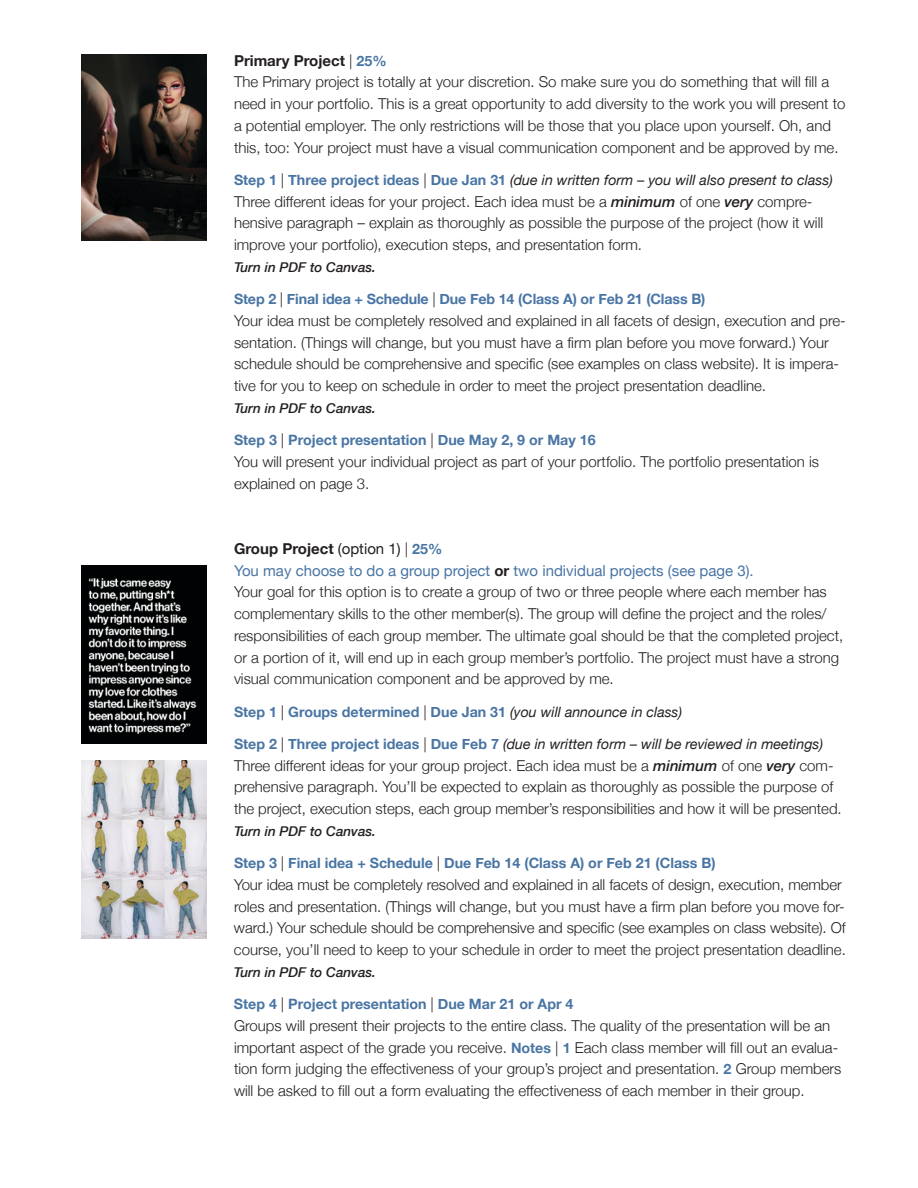
<style>
.page{position:relative;width:918px;height:1188px;background:#fff}
.page>*{position:absolute;margin:0;border:0;box-sizing:border-box;transform-origin:0 0}
.t1{font:300 15px/21.8px "Helvetica Neue";color:#231f20}
.t2{font:15px "Helvetica Neue";color:#4975a4}
.t3{font:700 15px "Helvetica Neue";color:#231f20}
.t4{font:700 14.25px "Helvetica Neue";color:#4975a4}
.t5{font:italic 14.25px "Helvetica Neue";color:#231f20}
.t6{font:italic 500 13.5px "Helvetica Neue";color:#231f20}
.s1{font-weight:300}
.s2{font-size:14.25px;color:#4975a4}
.s3{font-weight:700;font-style:normal;color:#4975a4}
.s4{font-weight:300;font-style:normal;font-size:15px}
.s5{font-weight:500;font-style:italic}
.s6{font-weight:300;font-size:15px;color:#231f20}
.s7{font-weight:400}
.s8{font-weight:700;color:#231f20}
.s9{font-weight:400;font-style:italic;color:#231f20}
.s10{font-weight:700;font-size:14.25px;color:#4975a4}
</style>
<div class="page">
<img style="left:82px;top:54px;width:124px;height:187px">
<img style="left:81px;top:565px;width:126px;height:178px">
<img style="left:81px;top:760px;width:126px;height:179px">
<p class="t3" style="left:234px;top:49px;width:154px">Primary Project <span class="s1">|</span> <span class="s2">25%</span></p>
<p class="t1" style="left:234px;top:70px;width:613px">The Primary project is totally at your discretion. So make sure you do something that will fill a need in your portfolio. This is a great opportunity to add diversity to the work you will present to a potential employer. The only restrictions will be those that you place upon yourself. Oh, and this, too: Your project must have a visual communication component and be approved by me.</p>
<p class="t5" style="left:234px;top:170px;width:600px"><span class="s3">Step 1</span> <span class="s4">|</span> <span class="s3">Three project ideas</span> <span class="s4">|</span> <span class="s3">Due Jan 31</span> (due in written form – you will also present to class)</p>
<p class="t1" style="left:234px;top:189px;width:591px">Three different ideas for your project. Each idea must be a <span class="s5">minimum</span> of one <span class="s5">very</span> compre&shy;hensive paragraph – explain as thoroughly as possible the purpose of the project (how it will improve your portfolio), execution steps, and presentation form.</p>
<p class="t6" style="left:234px;top:255px;width:144px">Turn in PDF to Canvas.</p>
<p class="t4" style="left:234px;top:288px;width:473px">Step 2 <span class="s6">|</span> Final idea + Schedule <span class="s6">|</span> Due Feb 14 (Class A) or Feb 21 (Class B)</p>
<p class="t1" style="left:234px;top:309px;width:613px">Your idea must be completely resolved and explained in all facets of design, execution and pre&shy;sentation. (Things will change, but you must have a firm plan before you move forward.) Your schedule should be comprehensive and specific (see examples on class website). It is impera&shy;tive for you to keep on schedule in order to meet the project presentation deadline.</p>
<p class="t6" style="left:234px;top:396px;width:144px">Turn in PDF to Canvas.</p>
<p class="t4" style="left:234px;top:429px;width:363px">Step 3 <span class="s6">|</span> Project presentation <span class="s6">|</span> Due May 2, 9 or May 16</p>
<p class="t1" style="left:234px;top:450px;width:587px">You will present your individual project as part of your portfolio. The portfolio presentation is explained on page 3.</p>
<p class="t3" style="left:234px;top:537px;width:210px">Group Project <span class="s7">(option 1)</span> <span class="s1">|</span> <span class="s2">25%</span></p>
<p class="t2" style="left:234px;top:559px;width:521px">You may choose to do a group project <span class="s8">or</span> two individual projects (see page 3).</p>
<p class="t1" style="left:234px;top:580px;width:611px">Your goal for this option is to create a group of two or three people where each member has complementary skills to the other member(s). The group will define the project and the roles/ responsibilities of each group member. The ultimate goal should be that the completed project, or a portion of it, will end up in each group member’s portfolio. The project must have a strong visual communication component and be approved by me.</p>
<p class="t4" style="left:234px;top:700px;width:450px">Step 1 <span class="s6">|</span> Groups determined <span class="s6">|</span> Due Jan 31 <span class="s9">(you will announce in class)</span></p>
<p class="t5" style="left:234px;top:734px;width:591px"><span class="s3">Step 2</span> <span class="s4">|</span> <span class="s3">Three project ideas</span> <span class="s4">|</span> <span class="s3">Due Feb 7</span> (due in written form – will be reviewed in meetings)</p>
<p class="t1" style="left:234px;top:753px;width:609px">Three different ideas for your group project. Each idea must be a <span class="s5">minimum</span> of one <span class="s5">very</span> com&shy;prehensive paragraph. You’ll be expected to explain as thoroughly as possible the purpose of the project, execution steps, each group member’s responsibilities and how it will be presented.</p>
<p class="t6" style="left:234px;top:819px;width:144px">Turn in PDF to Canvas.</p>
<p class="t4" style="left:234px;top:852px;width:483px">Step 3 <span class="s6">|</span> Final idea + Schedule <span class="s6">|</span> Due Feb 14 (Class A) or Feb 21 (Class B)</p>
<p class="t1" style="left:234px;top:873px;width:613px">Your idea must be completely resolved and explained in all facets of design, execution, member roles and presentation. (Things will change, but you must have a firm plan before you move for&shy;ward.) Your schedule should be comprehensive and specific (see examples on class website). Of course, you’ll need to keep to your schedule in order to meet the project presentation deadline.</p>
<p class="t6" style="left:234px;top:960px;width:144px">Turn in PDF to Canvas.</p>
<p class="t4" style="left:234px;top:993px;width:341px">Step 4 <span class="s6">|</span> Project presentation <span class="s6">|</span> Due Mar 21 or Apr 4</p>
<p class="t1" style="left:234px;top:1014px;width:609px">Groups will present their projects to the entire class. The quality of the presentation will be an important aspect of the grade you receive. <span class="s10">Notes</span> | <span class="s10">1</span> Each class member will fill out an evalua&shy;tion form judging the effectiveness of your group’s project and presentation. <span class="s10">2</span> Group members will be asked to fill out a form evaluating the effectiveness of each member in their group.</p>
</div>
